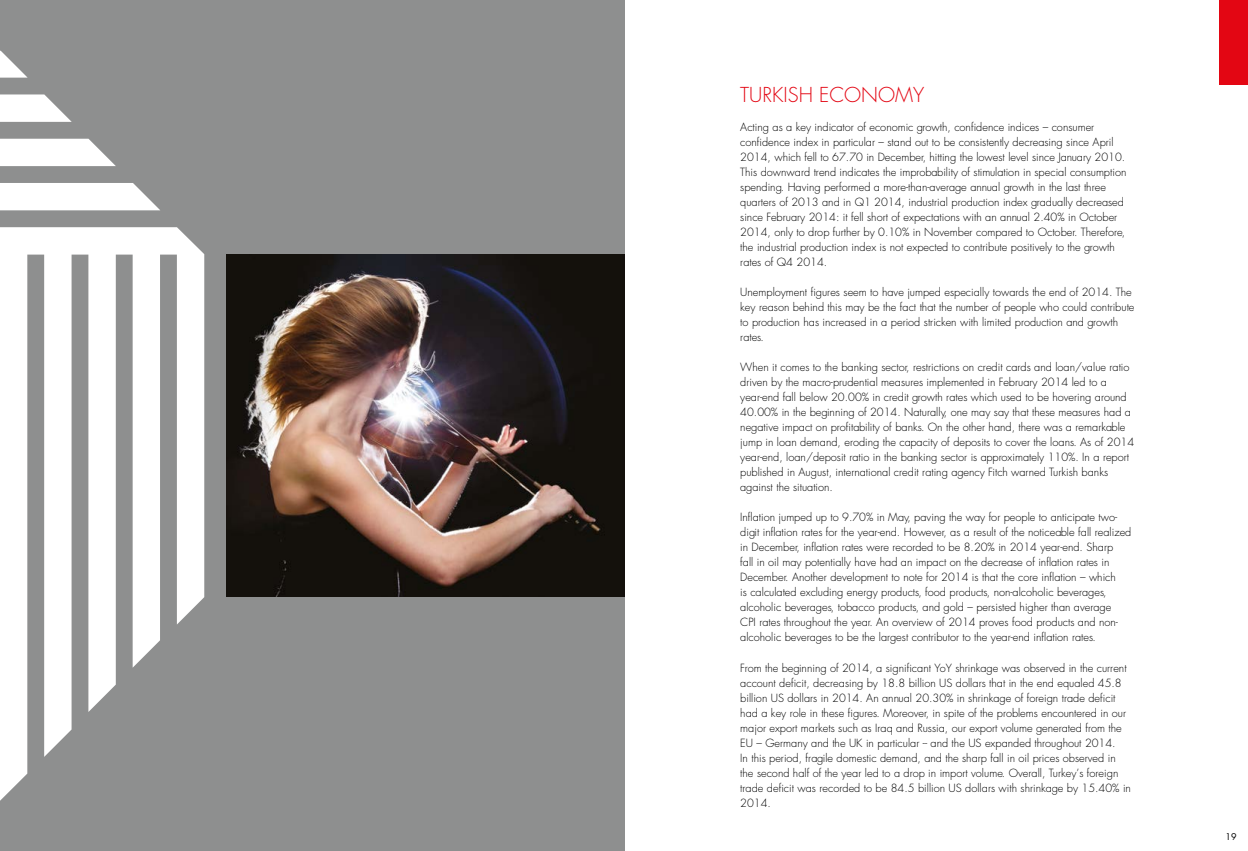
<style>
.page{position:relative;width:1248px;height:851px;background:#fff}
.page>*{position:absolute;margin:0;border:0;box-sizing:border-box;transform-origin:0 0}
.t1{font:20px "Futura Light Tr";color:#e30613}
.t2{font:11px/15px "Futura Light Tr";color:#000}
.t3{font:9px "Futura Book Tr";color:#000}
</style>
<div class="page">
<div style="left:1219px;top:0;width:28px;height:85px;background:#e30613"></div>
<div style="left:0;top:0;width:624px;height:850px;background:#8e8f8f"></div>
<svg style="left:0;top:51px;width:204px;height:749px"></svg>
<img style="left:227px;top:254px;width:397px;height:342px">
<h1 class="t1" style="left:740px;top:81px;width:185px">TURKISH ECONOMY</h1>
<p class="t2" style="left:740px;top:120px;width:387px">Acting as a key indicator of economic growth, confidence indices – consumer confidence index in particular – stand out to be consistently decreasing since April 2014, which fell to 67.70 in December, hitting the lowest level since January 2010.<br>This downward trend indicates the improbability of stimulation in special consumption spending. Having performed a more-than-average annual growth in the last three quarters of 2013 and in Q1 2014, industrial production index gradually decreased since February 2014: it fell short of expectations with an annual 2.40% in October 2014, only to drop further by 0.10% in November compared to October. Therefore, the industrial production index is not expected to contribute positively to the growth rates of Q4 2014.</p>
<p class="t2" style="left:740px;top:285px;width:396px">Unemployment figures seem to have jumped especially towards the end of 2014. The key reason behind this may be the fact that the number of people who could contribute to production has increased in a period stricken with limited production and growth rates.</p>
<p class="t2" style="left:740px;top:360px;width:395px">When it comes to the banking sector, restrictions on credit cards and loan/value ratio driven by the macro-prudential measures implemented in February 2014 led to a year-end fall below 20.00% in credit growth rates which used to be hovering around 40.00% in the beginning of 2014. Naturally, one may say that these measures had a negative impact on profitability of banks. On the other hand, there was a remarkable jump in loan demand, eroding the capacity of deposits to cover the loans. As of 2014 year-end, loan/deposit ratio in the banking sector is approximately 110%. In a report published in August, international credit rating agency Fitch warned Turkish banks against the situation.</p>
<p class="t2" style="left:740px;top:510px;width:392px">Inflation jumped up to 9.70% in May, paving the way for people to anticipate two&shy;digit inflation rates for the year-end. However, as a result of the noticeable fall realized in December, inflation rates were recorded to be 8.20% in 2014 year-end. Sharp<br>fall in oil may potentially have had an impact on the decrease of inflation rates in December. Another development to note for 2014 is that the core inflation – which<br>is calculated excluding energy products, food products, non-alcoholic beverages, alcoholic beverages, tobacco products, and gold – persisted higher than average<br>CPI rates throughout the year. An overview of 2014 proves food products and non&shy;alcoholic beverages to be the largest contributor to the year-end inflation rates.</p>
<p class="t2" style="left:740px;top:660px;width:392px">From the beginning of 2014, a significant YoY shrinkage was observed in the current account deficit, decreasing by 18.8 billion US dollars that in the end equaled 45.8 billion US dollars in 2014. An annual 20.30% in shrinkage of foreign trade deficit had a key role in these figures. Moreover, in spite of the problems encountered in our major export markets such as Iraq and Russia, our export volume generated from the EU – Germany and the UK in particular -- and the US expanded throughout 2014.<br>In this period, fragile domestic demand, and the sharp fall in oil prices observed in the second half of the year led to a drop in import volume. Overall, Turkey’s foreign trade deficit was recorded to be 84.5 billion US dollars with shrinkage by 15.40% in 2014.</p>
<p class="t3" style="left:1225px;top:830px;width:13px">19</p>
</div>
